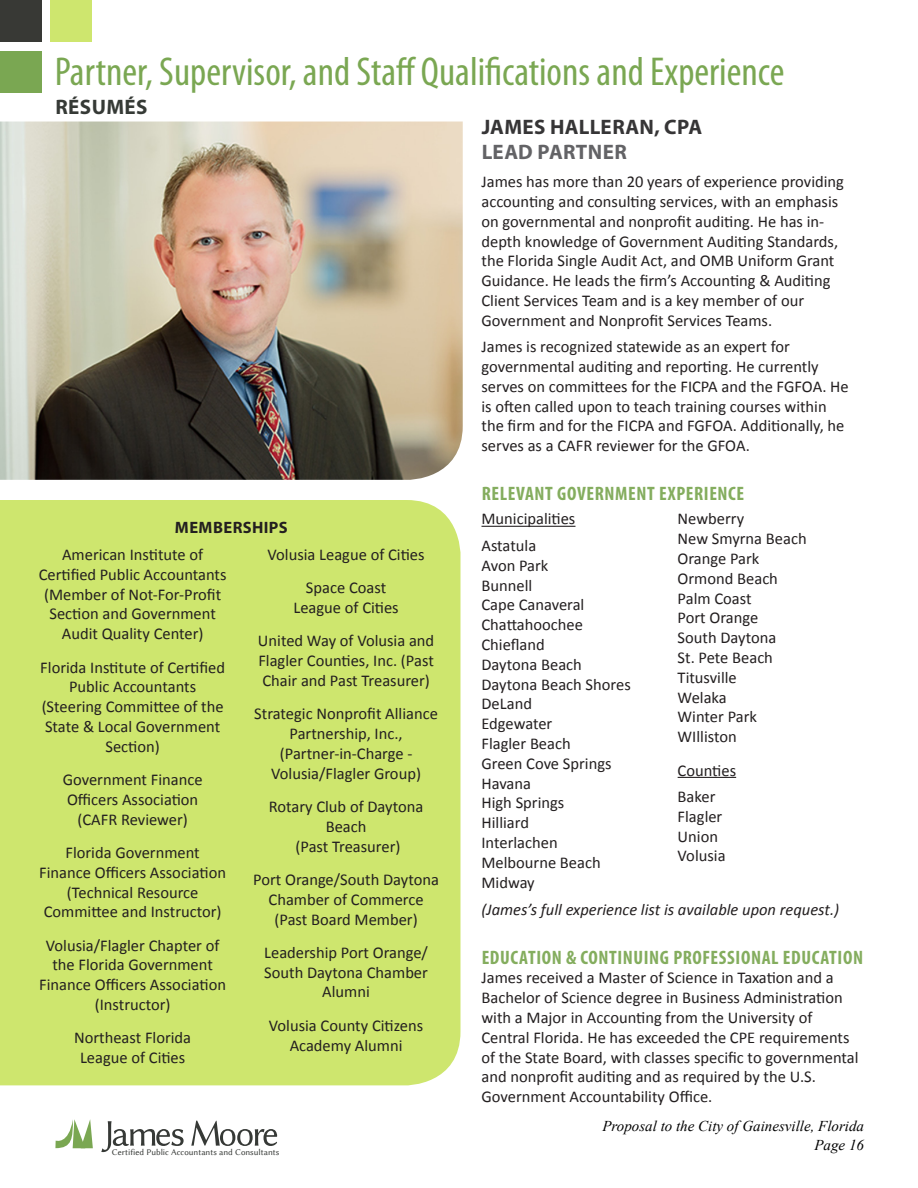
<style>
.page{position:relative;width:918px;height:1188px;background:#fff}
.page>*{position:absolute;margin:0;border:0;box-sizing:border-box;transform-origin:0 0}
.Top_Of_Page_in_TOC{font:condensed 40.5px "Myriad Pro";color:#7aa752}
.Section_Header{font:700 21px "Myriad Pro";letter-spacing:.01em;color:#363536}
.t1{font:700 21px "Myriad Pro";letter-spacing:.015em;color:#636366}
.Section_Header-2{font:700 21px "Myriad Pro";letter-spacing:.02em;color:#363a36}
.Section_Header_Small{font:700 condensed 19.5px "Myriad Pro";letter-spacing:.03em;color:#84ad5e}
.t2{font:16.5px/19.8px "Calibri";color:#231f20;text-align:center}
.t3{font:italic 16.5px "Calibri";color:#231f20}
.Section_Header_Small-2{font:700 16.5px "Myriad Pro";letter-spacing:.025em;color:#231f20}
.t4{font:italic 15px "Times New Roman";color:#000}
.t5{font:8.85px "Lin Biolinum";color:#363936}
</style>
<div class="page">
<svg style="left:55px;top:1119px;width:38px;height:29px"></svg>
<svg style="left:101px;top:1121px;width:83px;height:31px"></svg>
<svg style="left:191px;top:1121px;width:86px;height:25px"></svg>
<div style="left:0;top:0;width:42px;height:42px;background:#383935"></div>
<div style="left:0;top:51px;width:42px;height:41px;background:#7aa752"></div>
<div style="left:50px;top:0;width:41px;height:42px;background:#cee66e"></div>
<img style="left:0;top:122px;width:463px;height:358px">
<hr style="left:482px;top:526px;width:93px;height:1px;background:#231f20">
<hr style="left:678px;top:777px;width:58px;height:1px;background:#231f20">
<div style="left:0;top:500px;width:460px;height:585px;background:#cee66e"></div>
<p class="Top_Of_Page_in_TOC" style="left:55px;top:47px;width:731px">Partner, Supervisor, and Staff Qualifications and Experience</p>
<p class="Section_Header-2" style="left:55px;top:93px;width:94px">RÉSUMÉS</p>
<p class="Section_Header_Small-2" style="left:175px;top:517px;width:114px">MEMBERSHIPS</p>
<p class="t2" style="left:39px;top:545px;width:189px">American Institute of<br>Certified Public Accountants (Member of Not-For-Profit<br>Section and Government<br>Audit Quality Center)</p>
<p class="t2" style="left:40px;top:657px;width:186px">Florida Institute of Certified<br>Public Accountants</p>
<p class="t2" style="left:42px;top:697px;width:184px">(Steering Committee of the<br>State &amp; Local Government<br>Section)</p>
<p class="t2" style="left:63px;top:770px;width:141px">Government Finance<br>Officers Association (CAFR Reviewer)</p>
<p class="t2" style="left:39px;top:843px;width:188px">Florida Government<br>Finance Officers Association</p>
<p class="t2" style="left:44px;top:882px;width:179px">(Technical Resource<br>Committee and Instructor)</p>
<p class="t2" style="left:39px;top:935px;width:188px">Volusia/Flagler Chapter of the Florida Government<br>Finance Officers Association (Instructor)</p>
<p class="t2" style="left:74px;top:1028px;width:119px">Northeast Florida<br>League of Cities</p>
<p class="t2" style="left:268px;top:545px;width:158px">Volusia League of Cities</p>
<p class="t2" style="left:293px;top:578px;width:107px">Space Coast<br>League of Cities</p>
<p class="t2" style="left:258px;top:631px;width:178px;text-align:justify">United Way of Volusia and Flagler Counties, Inc. (Past Chair and Past Treasurer)</p>
<p class="t2" style="left:254px;top:704px;width:185px">Strategic Nonprofit Alliance<br>Partnership, Inc.,</p>
<p class="t2" style="left:271px;top:744px;width:151px">(Partner-in-Charge -<br>Volusia/Flagler Group)</p>
<p class="t2" style="left:269px;top:797px;width:156px">Rotary Club of Daytona<br>Beach</p>
<p class="t2" style="left:296px;top:836px;width:106px">(Past Treasurer)</p>
<p class="t2" style="left:253px;top:870px;width:187px">Port Orange/South Daytona<br>Chamber of Commerce (Past Board Member)</p>
<p class="t2" style="left:264px;top:943px;width:165px">Leadership Port Orange/<br>South Daytona Chamber<br>Alumni</p>
<p class="t2" style="left:269px;top:1015px;width:156px">Volusia County Citizens<br>Academy Alumni</p>
<p class="Section_Header" style="left:482px;top:113px;width:222px">JAMES HALLERAN, CPA</p>
<p class="t1" style="left:482px;top:139px;width:147px">LEAD PARTNER</p>
<p class="t2" style="left:482px;top:172px;width:364px;text-align:left">James has more than 20 years of experience providing accounting and consulting services, with an emphasis on governmental and nonprofit auditing. He has in&shy;depth knowledge of Government Auditing Standards, the Florida Single Audit Act, and OMB Uniform Grant Guidance. He leads the firm’s Accounting &amp; Auditing Client Services Team and is a key member of our Government and Nonprofit Services Teams.</p>
<p class="t2" style="left:482px;top:337px;width:369px;text-align:left">James is recognized statewide as an expert for governmental auditing and reporting. He currently serves on committees for the FICPA and the FGFOA. He is often called upon to teach training courses within the firm and for the FICPA and FGFOA. Additionally, he serves as a CAFR reviewer for the GFOA.</p>
<p class="Section_Header_Small" style="left:482px;top:482px;width:264px">RELEVANT GOVERNMENT EXPERIENCE</p>
<p class="t2" style="left:482px;top:509px;width:95px">Municipalities</p>
<p class="t2" style="left:482px;top:536px;width:56px">Astatula</p>
<p class="t2" style="left:482px;top:555px;width:68px">Avon Park</p>
<p class="t2" style="left:482px;top:575px;width:52px">Bunnell</p>
<p class="t2" style="left:482px;top:595px;width:104px">Cape Canaveral</p>
<p class="t2" style="left:482px;top:615px;width:103px">Chattahoochee</p>
<p class="t2" style="left:482px;top:635px;width:65px">Chiefland</p>
<p class="t2" style="left:482px;top:654px;width:102px">Daytona Beach</p>
<p class="t2" style="left:482px;top:674px;width:151px">Daytona Beach Shores</p>
<p class="t2" style="left:482px;top:694px;width:52px">DeLand</p>
<p class="t2" style="left:482px;top:714px;width:72px">Edgewater</p>
<p class="t2" style="left:482px;top:734px;width:91px">Flagler Beach</p>
<p class="t2" style="left:482px;top:753px;width:132px">Green Cove Springs</p>
<p class="t2" style="left:482px;top:773px;width:51px">Havana</p>
<p class="t2" style="left:482px;top:793px;width:84px">High Springs</p>
<p class="t2" style="left:482px;top:813px;width:49px">Hilliard</p>
<p class="t2" style="left:482px;top:833px;width:78px">Interlachen</p>
<p class="t2" style="left:482px;top:852px;width:121px">Melbourne Beach</p>
<p class="t2" style="left:482px;top:872px;width:55px">Midway</p>
<p class="t2" style="left:678px;top:509px;width:68px">Newberry</p>
<p class="t2" style="left:678px;top:529px;width:131px">New Smyrna Beach</p>
<p class="t2" style="left:678px;top:549px;width:83px">Orange Park</p>
<p class="t2" style="left:678px;top:569px;width:102px">Ormond Beach</p>
<p class="t2" style="left:678px;top:588px;width:75px">Palm Coast</p>
<p class="t2" style="left:678px;top:608px;width:82px">Port Orange</p>
<p class="t2" style="left:678px;top:628px;width:100px">South Daytona</p>
<p class="t2" style="left:678px;top:648px;width:97px">St. Pete Beach</p>
<p class="t2" style="left:678px;top:668px;width:61px">Titusville</p>
<p class="t2" style="left:678px;top:687px;width:51px">Welaka</p>
<p class="t2" style="left:678px;top:707px;width:81px">Winter Park</p>
<p class="t2" style="left:678px;top:727px;width:61px">WIlliston</p>
<p class="t2" style="left:678px;top:760px;width:60px">Counties</p>
<p class="t2" style="left:678px;top:787px;width:39px">Baker</p>
<p class="t2" style="left:678px;top:807px;width:46px">Flagler</p>
<p class="t2" style="left:678px;top:826px;width:42px">Union</p>
<p class="t2" style="left:678px;top:846px;width:49px">Volusia</p>
<p class="t3" style="left:482px;top:898px;width:359px">(James’s full experience list is available upon request.)</p>
<p class="Section_Header_Small" style="left:482px;top:945px;width:383px">EDUCATION &amp; CONTINUING PROFESSIONAL EDUCATION</p>
<p class="t2" style="left:482px;top:968px;width:379px;text-align:left">James received a Master of Science in Taxation and a Bachelor of Science degree in Business Administration with a Major in Accounting from the University of Central Florida. He has exceeded the CPE requirements of the State Board, with classes specific to governmental and nonprofit auditing and as required by the U.S.<br>Government Accountability Office.</p>
<p class="t4" style="left:602px;top:1116px;width:263px">Proposal to the City of Gainesville, Florida</p>
<p class="t5" style="left:112px;top:1147px;width:169px">Certified Public Accountants and Consultants</p>
<p class="t4" style="left:814px;top:1135px;width:51px">Page 16</p>
</div>
